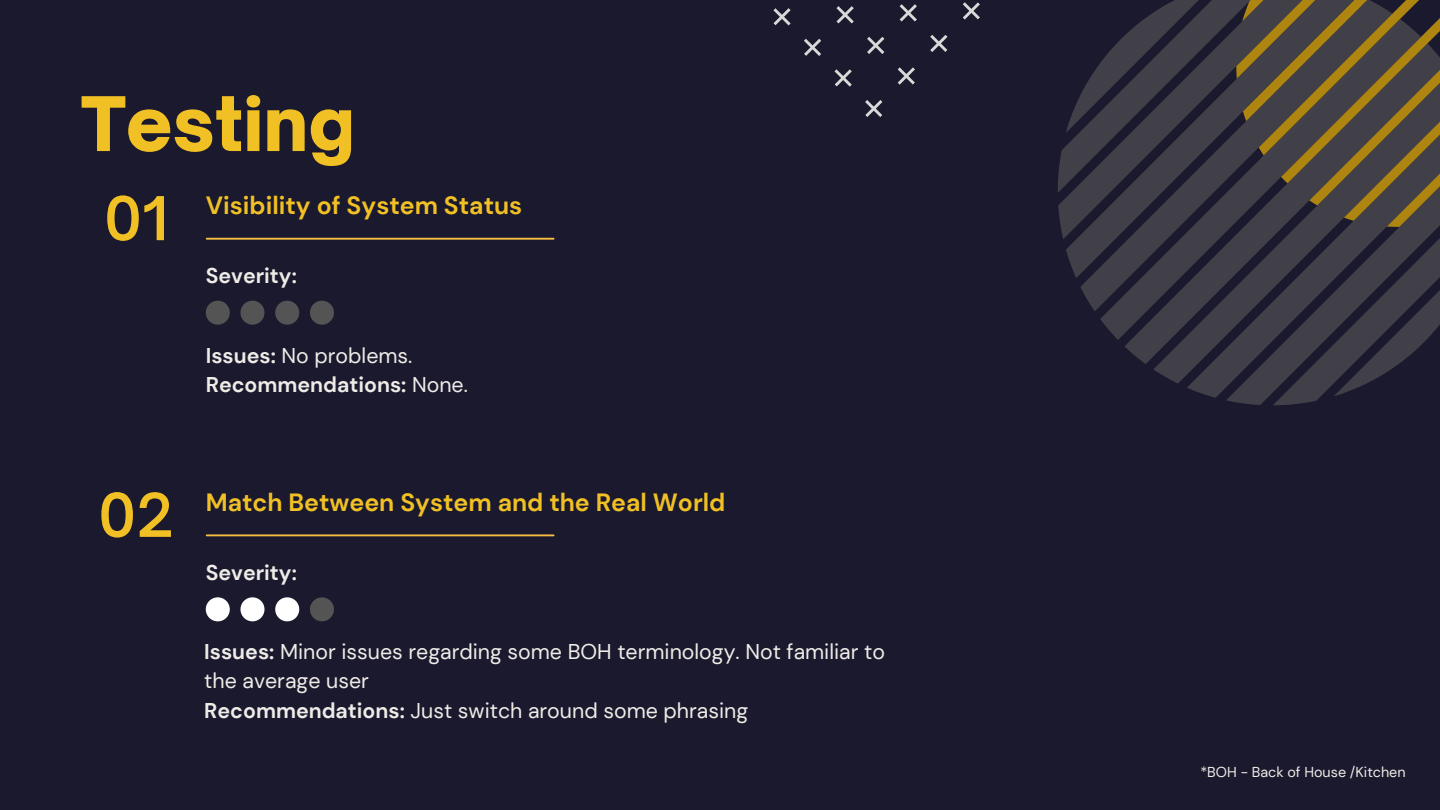
<style>
.page{position:relative;width:1440px;height:810px;background:#1a192e}
.page>*{position:absolute;margin:0;border:0;box-sizing:border-box;transform-origin:0 0}
.t1{font:900 71.9px "Open Sauce One";color:#f1c024}
.t2{font:600 57.8px "Open Sauce One";color:#f1c024}
.t3{font:700 24.9px "DM Sans";color:#f1c024}
.t4{font:21.3px/29.2px "DM Sans";color:#efece7}
.t5{font:700 21.3px/29.2px "DM Sans";color:#efece7}
.t6{font:14.3px "DM Sans";color:#efece7}
.s1{font-weight:400}
.s2{font-weight:700}
</style>
<div class="page">
<svg style="left:1058px;top:0;width:382px;height:405px"></svg>
<svg style="left:773px;top:2px;width:207px;height:115px"></svg>
<hr style="left:207px;top:238px;width:347px;height:2px;background:#f9c041">
<hr style="left:207px;top:535px;width:347px;height:1px;background:#f9c041">
<svg style="left:206px;top:301px;width:24px;height:24px"></svg>
<svg style="left:206px;top:597px;width:24px;height:24px"></svg>
<svg style="left:240px;top:301px;width:24px;height:24px"></svg>
<svg style="left:240px;top:597px;width:24px;height:24px"></svg>
<svg style="left:275px;top:301px;width:24px;height:24px"></svg>
<svg style="left:275px;top:597px;width:24px;height:24px"></svg>
<svg style="left:310px;top:301px;width:24px;height:24px"></svg>
<svg style="left:310px;top:597px;width:24px;height:24px"></svg>
<h1 class="t1" style="left:81px;top:79px;width:276px">Testing</h1>
<h2 class="t2" style="left:104px;top:182px;width:66px">01</h2>
<p class="t3" style="left:206px;top:189px;width:318px">Visibility of System Status</p>
<p class="t5" style="left:206px;top:261px;width:93px">Severity:</p>
<p class="t5" style="left:206px;top:341px;width:264px">Issues: <span class="s1">No problems.<br></span>Recommendations: <span class="s1">None.</span></p>
<h2 class="t2" style="left:98px;top:479px;width:77px">02</h2>
<p class="t3" style="left:206px;top:486px;width:521px">Match Between System and the Real World</p>
<p class="t5" style="left:206px;top:558px;width:93px">Severity:</p>
<p class="t4" style="left:204px;top:637px;width:682px"><span class="s2">Issues:</span> Minor issues regarding some BOH terminology. Not familiar to the average user<br><span class="s2">Recommendations:</span> Just switch around some phrasing</p>
<p class="t6" style="left:1200px;top:763px;width:207px">*BOH - Back of House /Kitchen</p>
</div>
